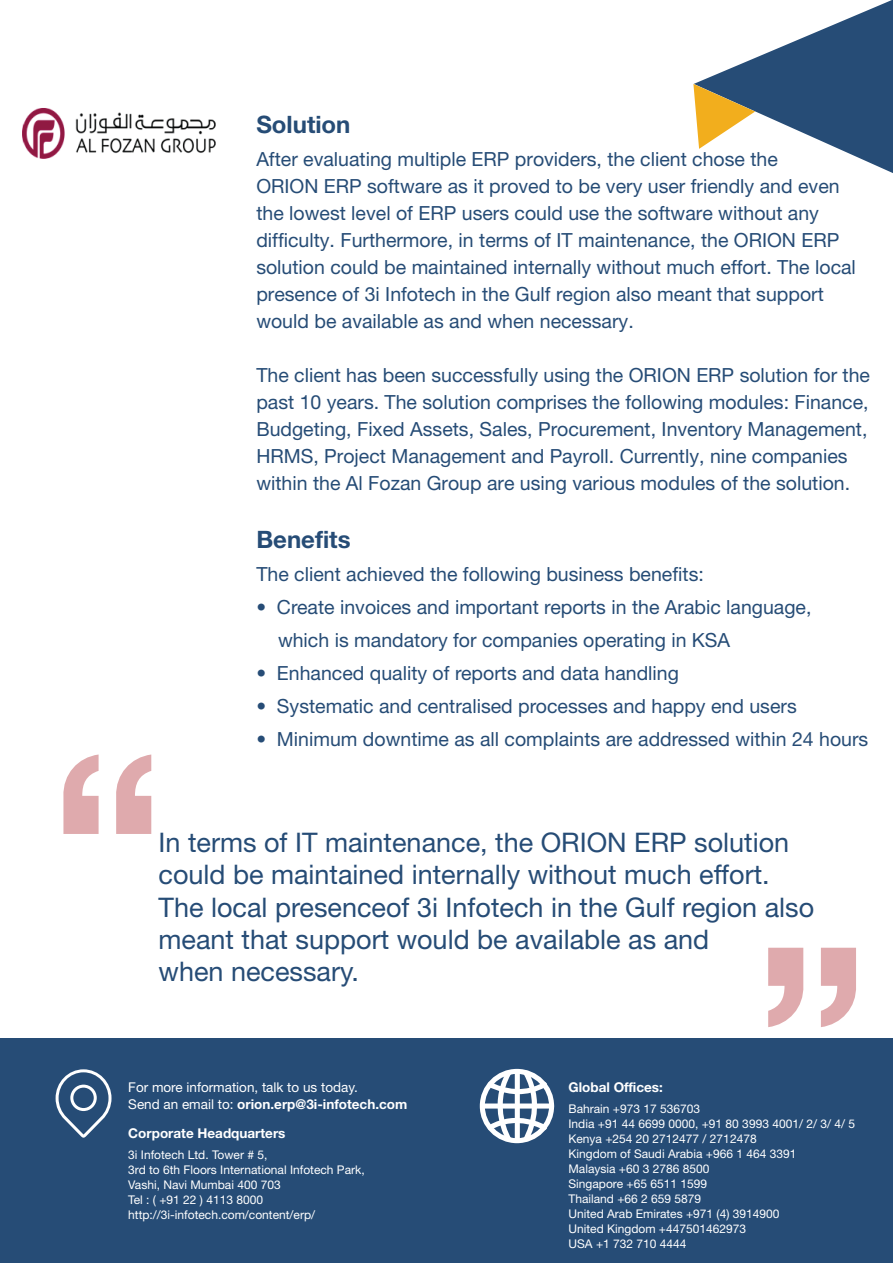
<style>
.page{position:relative;width:893px;height:1263px;background:#fff}
.page>*{position:absolute;margin:0;border:0;box-sizing:border-box;transform-origin:0 0}
.t1{font:27px/32.4px "Helvetica Neue";color:#264c76}
.t2{font:700 24px "Helvetica Neue";color:#264c76}
.t3{font:19.5px/27px "Helvetica Neue";color:#264c76}
.t4{font:13.5px/16.5px "Helvetica Neue";color:#fff}
.t5{font:700 13.5px "Helvetica Neue";color:#fff}
.t6{font:12px/15px "Helvetica Neue";color:#fff}
.s1{font-weight:700}
</style>
<div class="page">
<div style="left:0;top:1038px;width:893px;height:225px;background:#264c76"></div>
<svg style="left:693px;top:0;width:200px;height:173px"></svg>
<svg style="left:768px;top:948px;width:88px;height:79px"></svg>
<svg style="left:63px;top:754px;width:88px;height:80px"></svg>
<svg style="left:480px;top:1069px;width:74px;height:74px"></svg>
<svg style="left:56px;top:1069px;width:56px;height:69px"></svg>
<img style="left:22px;top:108px;width:194px;height:51px">
<p class="t2" style="left:256px;top:110px;width:96px">Solution</p>
<p class="t3" style="left:256px;top:146px;width:601px">After evaluating multiple ERP providers, the client chose the<br>ORION ERP software as it proved to be very user friendly and even the lowest level of ERP users could use the software without any difficulty. Furthermore, in terms of IT maintenance, the ORION ERP solution could be maintained internally without much effort. The local presence of 3i Infotech in the Gulf region also meant that support would be available as and when necessary.</p>
<p class="t3" style="left:256px;top:362px;width:615px">The client has been successfully using the ORION ERP solution for the past 10 years. The solution comprises the following modules: Finance, Budgeting, Fixed Assets, Sales, Procurement, Inventory Management, HRMS, Project Management and Payroll. Currently, nine companies within the Al Fozan Group are using various modules of the solution.</p>
<p class="t2" style="left:256px;top:525px;width:96px">Benefits</p>
<p class="t3" style="left:256px;top:560px;width:449px">The client achieved the following business benefits:</p>
<p class="t3" style="left:278px;top:590px;width:535px;line-height:33px;text-indent:-22px">• Create invoices and important reports in the Arabic language, which is mandatory for companies operating in KSA</p>
<p class="t3" style="left:256px;top:659px;width:424px">• Enhanced quality of reports and data handling</p>
<p class="t3" style="left:256px;top:692px;width:542px">• Systematic and centralised processes and happy end users</p>
<p class="t3" style="left:256px;top:725px;width:613px">• Minimum downtime as all complaints are addressed within 24 hours</p>
<h1 class="t1" style="left:159px;top:826px;width:657px">In terms of IT maintenance, the ORION ERP solution could be maintained internally without much effort.<br>The local presenceof 3i Infotech in the Gulf region also meant that support would be available as and<br>when necessary.</h1>
<p class="t4" style="left:128px;top:1079px;width:281px">For more information, talk to us today.<br>Send an email to: <span class="s1">orion.erp@3i-infotech.com</span></p>
<p class="t5" style="left:568px;top:1078px;width:96px">Global Offices:</p>
<p class="t6" style="left:568px;top:1101px;width:288px">Bahrain +973 17 536703<br>India +91 44 6699 0000, +91 80 3993 4001/ 2/ 3/ 4/ 5<br>Kenya +254 20 2712477 / 2712478<br>Kingdom of Saudi Arabia +966 1 464 3391<br>Malaysia +60 3 2786 8500<br>Singapore +65 6511 1599<br>Thailand +66 2 659 5879<br>United Arab Emirates +971 (4) 3914900<br>United Kingdom +447501462973<br>USA +1 732 710 4444</p>
<p class="t5" style="left:128px;top:1124px;width:159px">Corporate Headquarters</p>
<p class="t6" style="left:128px;top:1147px;width:238px">3i Infotech Ltd. Tower # 5,<br>3rd to 6th Floors International Infotech Park,<br>Vashi, Navi Mumbai 400 703<br>Tel : ( +91 22 ) 4113 8000 http://3i-infotech.com/content/erp/</p>
</div>
